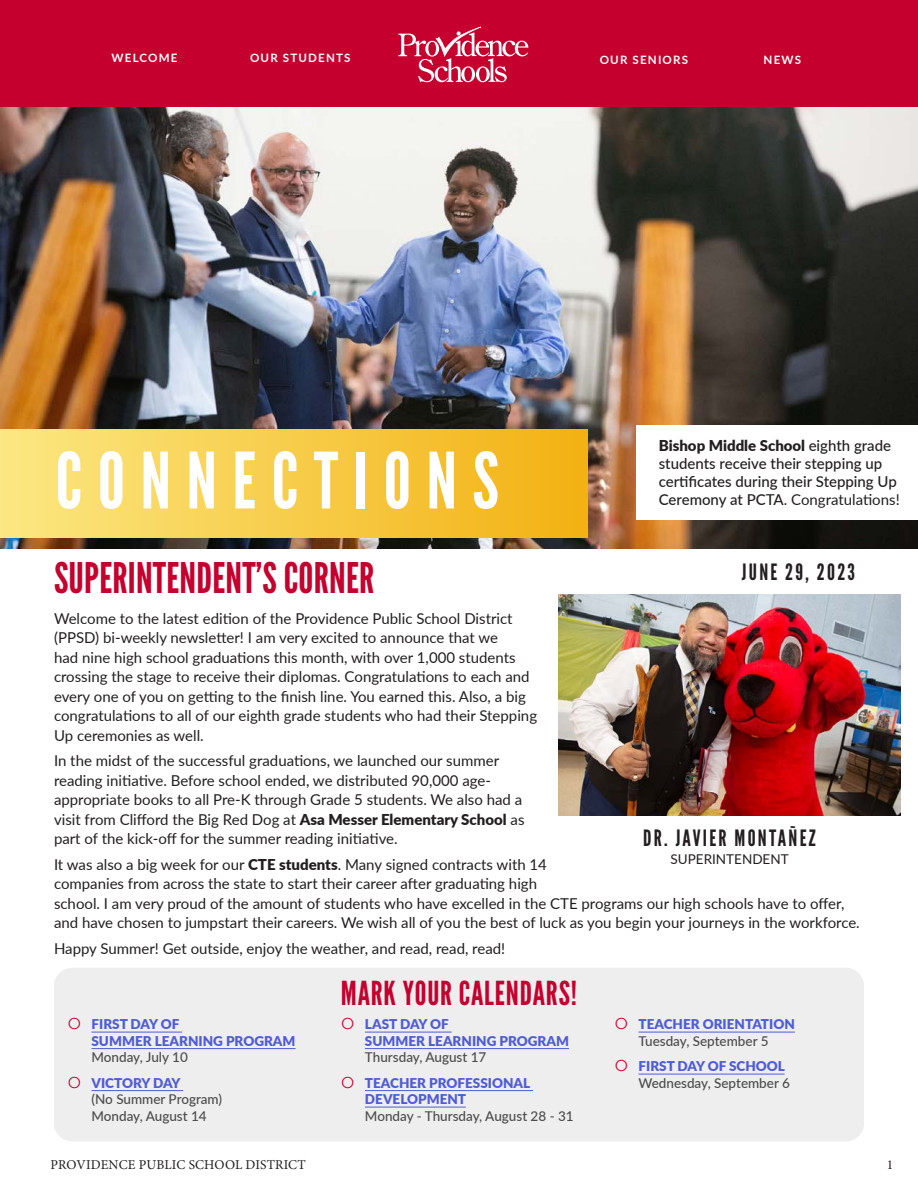
<style>
.page{position:relative;width:918px;height:1188px;background:#fff}
.page>*{position:absolute;margin:0;border:0;box-sizing:border-box;transform-origin:0 0}
.League_Gothic_55pt_Y{font:77.25px "League Gothic";letter-spacing:.2em;color:#fff}
.League_Gothic_32pt_B{font:42.15px "League Gothic";letter-spacing:.005em;color:#c5002e}
.League_Gothic_24pt_B{font:33px "League Gothic";letter-spacing:.025em;color:#c5002e}
.League_Gothic_32pt_B-2{font:22.5px "League Gothic";letter-spacing:.1em;color:#231f20}
.t1{font:15px/19.5px "Lato";color:#231f20}
.t2{font:500 15px/18px "Lato";color:#231f20}
.t3{font:900 13.5px/16.5px "Lato";color:#4f5cd6}
.t4{font:500 13.5px/16.5px "Lato";color:#4b4b4b}
.t5{font:13.5px "Minion Pro";letter-spacing:.01em;color:#231f20}
.t6{font:13.5px "Lato";color:#231f20}
.Lato_Bold_8pt_White{font:700 11.55px "Lato";letter-spacing:.1em;color:#fff}
.s1{font-weight:900}
.s2{font-weight:400}
.s3{font-weight:500;color:#4b4b4b}
.s4{font-weight:900;color:#4f5cd6}
</style>
<div class="page">
<img style="left:0;top:107px;width:918px;height:442px">
<div style="left:637px;top:425px;width:281px;height:95px;background:#fff"></div>
<div style="left:0;top:430px;width:588px;height:107px;background:linear-gradient(to right,#fbe882,#f3b112)"></div>
<div style="left:0;top:0;width:918px;height:107px;background:#c5002e"></div>
<svg style="left:398px;top:27px;width:130px;height:55px"></svg>
<img style="left:559px;top:595px;width:341px;height:221px">
<div style="left:54px;top:968px;width:810px;height:174px;background:#eee;border-radius:18px"></div>
<hr style="left:92px;top:1032px;width:90px;height:1px;background:#4f5cd6">
<hr style="left:92px;top:1048px;width:204px;height:1px;background:#4f5cd6">
<hr style="left:92px;top:1090px;width:91px;height:1px;background:#4f5cd6">
<hr style="left:365px;top:1032px;width:87px;height:1px;background:#4f5cd6">
<hr style="left:365px;top:1048px;width:204px;height:1px;background:#4f5cd6">
<hr style="left:365px;top:1090px;width:168px;height:1px;background:#4f5cd6">
<hr style="left:365px;top:1107px;width:101px;height:1px;background:#4f5cd6">
<hr style="left:639px;top:1032px;width:156px;height:1px;background:#4f5cd6">
<hr style="left:639px;top:1074px;width:146px;height:1px;background:#4f5cd6">
<p class="Lato_Bold_8pt_White" style="left:112px;top:50px;width:67px">WELCOME</p>
<p class="Lato_Bold_8pt_White" style="left:250px;top:50px;width:102px">OUR STUDENTS</p>
<p class="Lato_Bold_8pt_White" style="left:600px;top:52px;width:90px">OUR SENIORS</p>
<p class="Lato_Bold_8pt_White" style="left:764px;top:52px;width:39px">NEWS</p>
<p class="League_Gothic_55pt_Y" style="left:56px;top:435px;width:445px">CONNECTIONS</p>
<p class="t2" style="left:659px;top:436px;width:242px"><span class="s1">Bishop Middle School</span> eighth grade students receive their stepping up certificates during their Stepping Up Ceremony at PCTA<span class="s2">. Congratulations!</span></p>
<p class="League_Gothic_32pt_B" style="left:54px;top:553px;width:322px">SUPERINTENDENT’S CORNER</p>
<p class="League_Gothic_32pt_B-2" style="left:742px;top:558px;width:115px">JUNE 29, 2023</p>
<p class="t1" style="left:54px;top:608px;width:485px">Welcome to the latest edition of the Providence Public School District (PPSD) bi-weekly newsletter! I am very excited to announce that we<br>had nine high school graduations this month, with over 1,000 students crossing the stage to receive their diplomas. Congratulations to each and every one of you on getting to the finish line. You earned this. Also, a big congratulations to all of our eighth grade students who had their Stepping Up ceremonies as well.</p>
<p class="t1" style="left:54px;top:750px;width:472px">In the midst of the successful graduations, we launched our summer reading initiative. Before school ended, we distributed 90,000 age&shy;appropriate books to all Pre-K through Grade 5 students. We also had a visit from Clifford the Big Red Dog at <span class="s1">Asa Messer Elementary School</span> as part of the kick-off for the summer reading initiative.</p>
<p class="t1" style="left:54px;top:854px;width:807px">It was also a big week for our <span class="s1">CTE students</span>. Many signed contracts with 14<br>companies from across the state to start their career after graduating high<br>school. I am very proud of the amount of students who have excelled in the CTE programs our high schools have to offer, and have chosen to jumpstart their careers. We wish all of you the best of luck as you begin your journeys in the workforce.</p>
<p class="t1" style="left:54px;top:938px;width:453px">Happy Summer! Get outside, enjoy the weather, and read, read, read!</p>
<p class="League_Gothic_32pt_B-2" style="left:643px;top:825px;width:174px">DR. JAVIER MONTAÑEZ</p>
<p class="t6" style="left:671px;top:849px;width:120px">SUPERINTENDENT</p>
<p class="t3" style="left:92px;top:1015px;width:206px">FIRST DAY OF<br>SUMMER LEARNING PROGRAM<br><span class="s3">Monday, July 10</span></p>
<p class="t4" style="left:92px;top:1074px;width:132px"><span class="s4">VICTORY DAY<br></span>(No Summer Program)<br>Monday, August 14</p>
<p class="League_Gothic_24pt_B" style="left:341px;top:974px;width:238px">MARK YOUR CALENDARS!</p>
<p class="t3" style="left:365px;top:1015px;width:206px">LAST DAY OF<br>SUMMER LEARNING PROGRAM<br><span class="s3">Thursday, August 17</span></p>
<p class="t3" style="left:365px;top:1074px;width:210px">TEACHER PROFESSIONAL<br>DEVELOPMENT<br><span class="s3">Monday - Thursday, August 28 - 31</span></p>
<p class="t3" style="left:639px;top:1015px;width:158px">TEACHER ORIENTATION<br><span class="s3">Tuesday, September 5</span></p>
<p class="t4" style="left:639px;top:1057px;width:153px"><span class="s4">FIRST DAY OF SCHOOL<br></span>Wednesday, September 6</p>
<p class="t5" style="left:50px;top:1155px;width:257px">PROVIDENCE PUBLIC SCHOOL DISTRICT</p>
<p class="t5" style="left:887px;top:1155px;width:8px">1</p>
</div>
